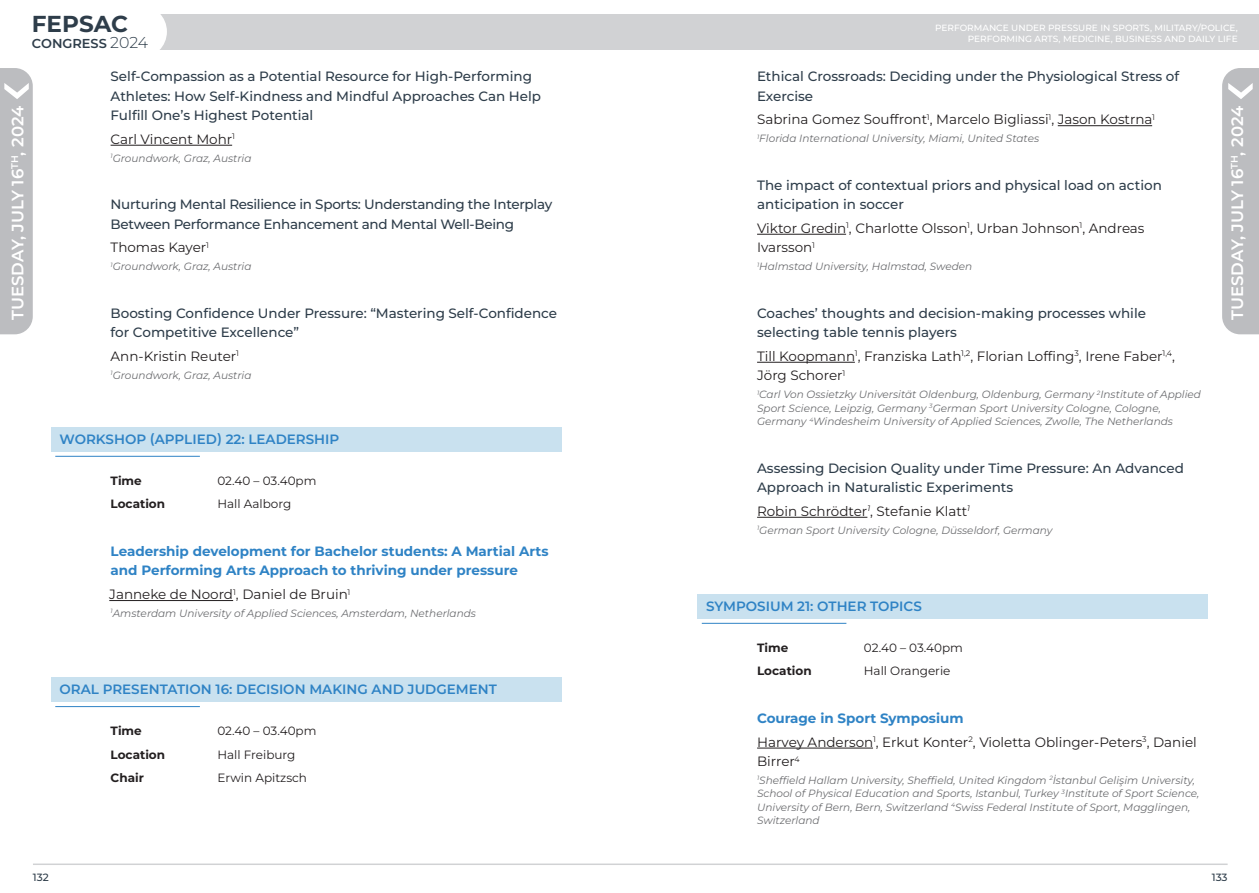
<style>
.page{position:relative;width:1259px;height:893px;background:#fff}
.page>*{position:absolute;margin:0;border:0;box-sizing:border-box;transform-origin:0 0}
.t1{font:700 23.1px "Montserrat";color:#2e3d4a}
.t2{font:600 16.5px "Montserrat";color:#fff}
.t3{font:500 13.5px/19.5px "Montserrat";color:#2e3d4a}
.t4{font:13.5px/19.5px "Montserrat";color:#231f20}
.t5{font:500 13.5px/19.5px "Montserrat";letter-spacing:-.02em;color:#2e3d4a}
.t6{font:700 13.5px/19.5px "Montserrat";color:#2f83c5}
.t7{font:600 13.5px "Montserrat";color:#2f83c5}
.t8{font:600 12.9px "Montserrat";color:#2e3d4a}
.t9{font:12px "Montserrat";color:#231f20}
.t10{font:700 12px "Montserrat";color:#231f20}
.t11{font:italic 10.5px/13.5px "Montserrat";color:#6c6d70}
.t12{font:500 10.5px "Montserrat";color:#2e3d4a}
.t13{font:500 9px/10.8px "Montserrat";color:#fff;text-align:right}
.s1{font-weight:300;font-size:15.75px}
.s2{font-weight:700;color:#2f83c5}
</style>
<div class="page">
<hr style="left:33px;top:863px;width:1194px;height:2px;background:#d1d2d4">
<div style="left:149px;top:14px;width:1110px;height:35px;background:#d1d2d4"></div>
<div style="left:114px;top:5px;width:53px;height:53px;background:#fff;border-radius:50%"></div>
<div style="left:1222px;top:68px;width:37px;height:266px;background:#bcbdc0"></div>
<div style="left:0;top:68px;width:33px;height:266px;background:#bcbdc0"></div>
<hr style="left:111px;top:145px;width:121px;height:1px;background:#231f20">
<div style="left:51px;top:427px;width:510px;height:25px;background:#c9e1ef"></div>
<hr style="left:55px;top:456px;width:145px;height:1px;background:#2f83c5">
<hr style="left:109px;top:600px;width:124px;height:1px;background:#231f20">
<div style="left:51px;top:677px;width:510px;height:25px;background:#c9e1ef"></div>
<hr style="left:55px;top:706px;width:145px;height:1px;background:#2f83c5">
<hr style="left:1057px;top:125px;width:95px;height:1px;background:#231f20">
<hr style="left:757px;top:234px;width:89px;height:1px;background:#231f20">
<hr style="left:757px;top:362px;width:98px;height:1px;background:#231f20">
<hr style="left:757px;top:517px;width:110px;height:1px;background:#231f20">
<div style="left:697px;top:594px;width:511px;height:25px;background:#c9e1ef"></div>
<hr style="left:702px;top:623px;width:144px;height:1px;background:#2f83c5">
<hr style="left:757px;top:748px;width:116px;height:1px;background:#231f20">
<h1 class="t1" style="left:32px;top:8px;width:98px">FEPSAC</h1>
<p class="t8" style="left:32px;top:35px;width:118px">CONGRESS <span class="s1">2024</span></p>
<h2 class="t2" style="left:7px;top:320px;width:215px;rotate:-90deg">TUESDAY, JULY 16<sup>TH</sup>, 2024</h2>
<p class="t3" style="left:111px;top:66px;width:432px">Self-Compassion as a Potential Resource for High-Performing<br>Athletes: How Self-Kindness and Mindful Approaches Can Help<br>Fulfill One’s Highest Potential</p>
<p class="t4" style="left:111px;top:129px;width:126px">Carl Vincent Mohr<sup>1</sup></p>
<p class="t11" style="left:111px;top:151px;width:142px"><sup>1</sup>Groundwork, Graz, Austria</p>
<p class="t5" style="left:111px;top:194px;width:443px">Nurturing Mental Resilience in Sports: Understanding the Interplay<br>Between Performance Enhancement and Mental Well-Being</p>
<p class="t4" style="left:111px;top:237px;width:100px">Thomas Kayer<sup>1</sup></p>
<p class="t11" style="left:111px;top:259px;width:142px"><sup>1</sup>Groundwork, Graz, Austria</p>
<p class="t3" style="left:111px;top:303px;width:448px">Boosting Confidence Under Pressure: “Mastering Self-Confidence for Competitive Excellence”</p>
<p class="t4" style="left:111px;top:346px;width:130px">Ann-Kristin Reuter<sup>1</sup></p>
<p class="t11" style="left:111px;top:368px;width:142px"><sup>1</sup>Groundwork, Graz, Austria</p>
<p class="t7" style="left:60px;top:430px;width:281px">WORKSHOP (APPLIED) 22: LEADERSHIP</p>
<p class="t10" style="left:111px;top:472px;width:33px">Time</p>
<p class="t9" style="left:217px;top:472px;width:101px">02.40 – 03.40pm</p>
<p class="t10" style="left:111px;top:496px;width:56px">Location</p>
<p class="t9" style="left:217px;top:496px;width:75px">Hall Aalborg</p>
<p class="t6" style="left:111px;top:541px;width:439px">Leadership development for Bachelor students: A Martial Arts and Performing Arts Approach to thriving under pressure</p>
<p class="t4" style="left:109px;top:584px;width:243px">Janneke de Noord<sup>1</sup>, Daniel de Bruin<sup>1</sup></p>
<p class="t11" style="left:111px;top:606px;width:367px"><sup>1</sup>Amsterdam University of Applied Sciences, Amsterdam, Netherlands</p>
<p class="t7" style="left:60px;top:680px;width:439px">ORAL PRESENTATION 16: DECISION MAKING AND JUDGEMENT</p>
<p class="t10" style="left:111px;top:723px;width:33px">Time</p>
<p class="t9" style="left:217px;top:723px;width:101px">02.40 – 03.40pm</p>
<p class="t10" style="left:111px;top:746px;width:56px">Location</p>
<p class="t9" style="left:217px;top:746px;width:80px">Hall Freiburg</p>
<p class="t10" style="left:111px;top:770px;width:35px">Chair</p>
<p class="t9" style="left:217px;top:770px;width:91px">Erwin Apitzsch</p>
<p class="t13" style="left:935px;top:22px;width:304px">PERFORMANCE UNDER PRESSURE IN SPORTS, MILITARY/POLICE,<br>PERFORMING ARTS, MEDICINE, BUSINESS AND DAILY LIFE</p>
<p class="t3" style="left:757px;top:66px;width:424px">Ethical Crossroads: Deciding under the Physiological Stress of<br>Exercise</p>
<p class="t4" style="left:757px;top:109px;width:399px">Sabrina Gomez Souffront<sup>1</sup>, Marcelo Bigliassi<sup>1</sup>, Jason Kostrna<sup>1</sup></p>
<p class="t11" style="left:757px;top:131px;width:283px"><sup>1</sup>Florida International University, Miami, United States</p>
<p class="t3" style="left:757px;top:175px;width:406px">The impact of contextual priors and physical load on action anticipation in soccer</p>
<p class="t4" style="left:757px;top:218px;width:389px">Viktor Gredin<sup>1</sup>, Charlotte Olsson<sup>1</sup>, Urban Johnson<sup>1</sup>, Andreas<br>Ivarsson<sup>1</sup></p>
<p class="t11" style="left:757px;top:259px;width:217px"><sup>1</sup>Halmstad University, Halmstad, Sweden</p>
<p class="t3" style="left:757px;top:303px;width:390px">Coaches’ thoughts and decision-making processes while selecting table tennis players</p>
<p class="t4" style="left:757px;top:346px;width:419px">Till Koopmann<sup>1</sup>, Franziska Lath<sup>1,2</sup>, Florian Loffing<sup>3</sup>, Irene Faber<sup>1,4</sup>,<br>Jörg Schorer<sup>1</sup></p>
<p class="t11" style="left:757px;top:387px;width:445px"><sup>1</sup>Carl Von Ossietzky Universität Oldenburg, Oldenburg, Germany <sup>2</sup>Institute of Applied<br>Sport Science, Leipzig, Germany <sup>3</sup>German Sport University Cologne, Cologne,<br>Germany <sup>4</sup>Windesheim University of Applied Sciences, Zwolle, The Netherlands</p>
<p class="t3" style="left:757px;top:458px;width:428px">Assessing Decision Quality under Time Pressure: An Advanced<br>Approach in Naturalistic Experiments</p>
<p class="t4" style="left:757px;top:501px;width:214px">Robin Schrödter<sup>1</sup>, Stefanie Klatt<sup>1</sup></p>
<p class="t11" style="left:757px;top:523px;width:297px"><sup>1</sup>German Sport University Cologne, Düsseldorf, Germany</p>
<p class="t7" style="left:706px;top:597px;width:217px">SYMPOSIUM 21: OTHER TOPICS</p>
<p class="t10" style="left:757px;top:639px;width:33px">Time</p>
<p class="t9" style="left:864px;top:639px;width:101px">02.40 – 03.40pm</p>
<p class="t10" style="left:757px;top:663px;width:56px">Location</p>
<p class="t9" style="left:864px;top:663px;width:88px">Hall Orangerie</p>
<p class="t4" style="left:757px;top:706px;width:441px;line-height:23.7px"><span class="s2">Courage in Sport Symposium<br></span>Harvey Anderson<sup>1</sup>, Erkut Konter<sup>2</sup>, Violetta Oblinger-Peters<sup>3</sup>, Daniel</p>
<p class="t4" style="left:757px;top:751px;width:44px">Birrer<sup>4</sup></p>
<p class="t11" style="left:757px;top:773px;width:444px"><sup>1</sup>Sheffield Hallam University, Sheffield, United Kingdom <sup>2</sup>İstanbul Gelişim University, School of Physical Education and Sports, Istanbul, Turkey <sup>3</sup>Institute of Sport Science, University of Bern, Bern, Switzerland <sup>4</sup>Swiss Federal Institute of Sport, Magglingen, Switzerland</p>
<h2 class="t2" style="left:1226px;top:320px;width:215px;rotate:-90deg">TUESDAY, JULY 16<sup>TH</sup>, 2024</h2>
<p class="t12" style="left:33px;top:870px;width:17px">132</p>
<p class="t12" style="left:1211px;top:870px;width:17px">133</p>
</div>
